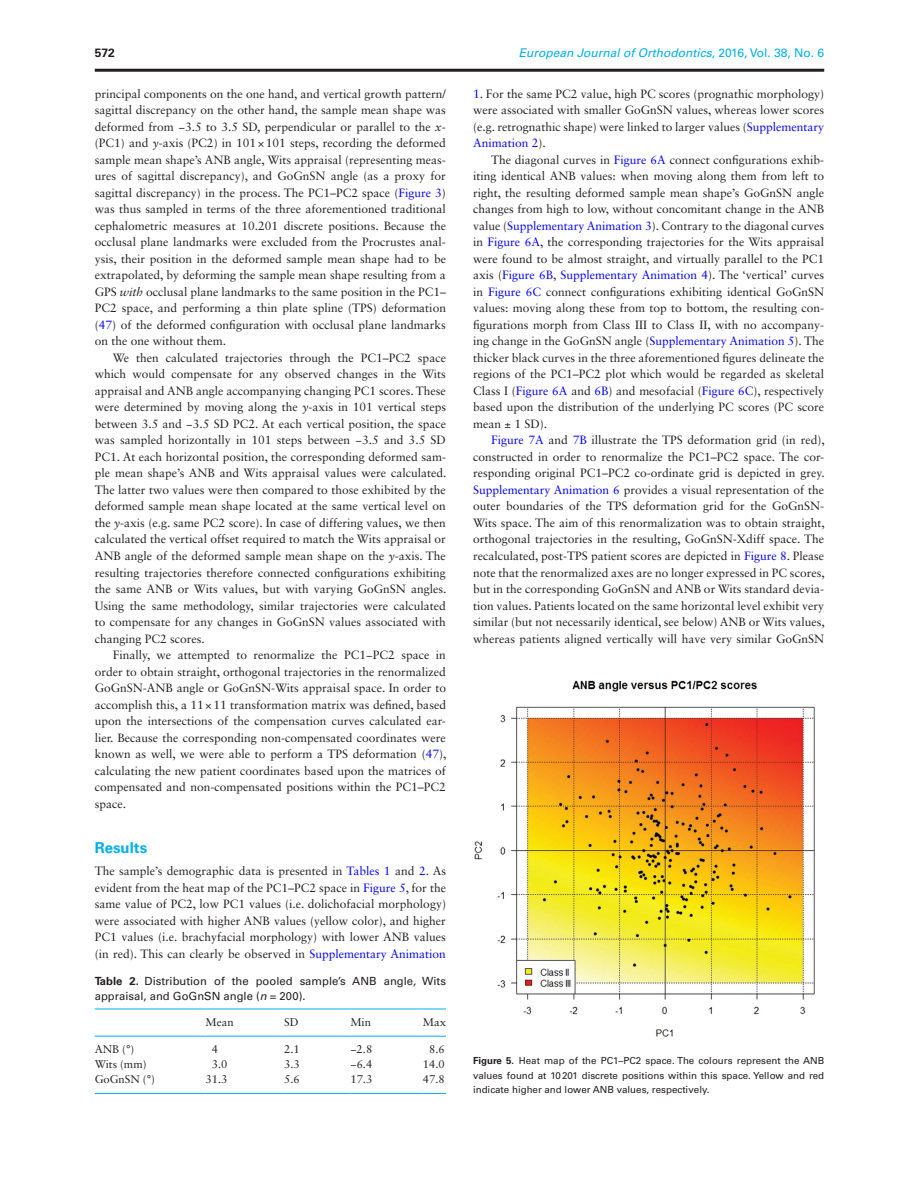
<style>
.page{position:relative;width:919px;height:1187px;background:#fff}
.page>*{position:absolute;margin:0;border:0;box-sizing:border-box;transform-origin:0 0}
.t1{font:700 15px "Univers LT Std";color:#00aeef}
.t2{font:12px/16.5px "Sabon LT Std";color:#231f20;text-align:justify}
.t3{font:italic 12px "Univers LT Std";color:#00aeef}
.t4{font:700 12px "Univers LT Std";color:#231f20}
.t5{font:11.25px/15px "Univers LT Std";color:#231f20}
.t6{font:11.25px "Sabon LT Std";color:#231f20}
.t7{font:9.75px/14.2px "Univers LT Std";color:#231f20;text-align:justify}
.s1{font-style:normal}
.s2{font-style:italic}
.s3{color:#00f}
.s4{font-weight:700}
</style>
<div class="page">
<hr style="left:95px;top:1008px;width:110px;height:1px;background:#00aeef">
<hr style="left:95px;top:1035px;width:110px;height:1px;background:#00aeef">
<hr style="left:205px;top:1008px;width:79px;height:1px;background:#00aeef">
<hr style="left:205px;top:1035px;width:79px;height:1px;background:#00aeef">
<hr style="left:284px;top:1008px;width:66px;height:1px;background:#00aeef">
<hr style="left:284px;top:1035px;width:66px;height:1px;background:#00aeef">
<hr style="left:350px;top:1008px;width:73px;height:1px;background:#00aeef">
<hr style="left:350px;top:1035px;width:73px;height:1px;background:#00aeef">
<svg style="left:423px;top:1008px;width:23px;height:1px"></svg>
<svg style="left:423px;top:1035px;width:23px;height:1px"></svg>
<hr style="left:95px;top:1093px;width:110px;height:1px;background:#00aeef">
<hr style="left:205px;top:1093px;width:79px;height:1px;background:#00aeef">
<hr style="left:284px;top:1093px;width:66px;height:1px;background:#00aeef">
<hr style="left:350px;top:1093px;width:73px;height:1px;background:#00aeef">
<svg style="left:423px;top:1093px;width:23px;height:1px"></svg>
<img style="left:474px;top:680px;width:341px;height:357px">
<hr style="left:95px;top:69px;width:729px;height:3px;background:#231f20">
<p class="t4" style="left:95px;top:45px;width:22px">572</p>
<p class="t3" style="left:518px;top:45px;width:307px">European Journal of Orthodontics<span class="s1">, 2016, Vol. 38, No. 6</span></p>
<p class="t2" style="left:95px;top:85px;width:353px">principal components on the one hand, and vertical growth pattern/ sagittal discrepancy on the other hand, the sample mean shape was deformed from −3.5 to 3.5 SD, perpendicular or parallel to the <span class="s2">x</span>-(PC1) and <span class="s2">y</span>-axis (PC2) in 101×101 steps, recording the deformed sample mean shape’s ANB angle, Wits appraisal (representing meas&shy;ures of sagittal discrepancy), and GoGnSN angle (as a proxy for sagittal discrepancy) in the process. The PC1–PC2 space (<span class="s3">Figure 3</span>) was thus sampled in terms of the three aforementioned traditional cephalometric measures at 10.201 discrete positions. Because the occlusal plane landmarks were excluded from the Procrustes anal&shy;ysis, their position in the deformed sample mean shape had to be extrapolated, by deforming the sample mean shape resulting from a GPS <span class="s2">with</span> occlusal plane landmarks to the same position in the PC1– PC2 space, and performing a thin plate spline (TPS) deformation (<span class="s3">47</span>) of the deformed configuration with occlusal plane landmarks on the one without them.</p>
<p class="t2" style="left:95px;top:349px;width:353px;text-indent:18px">We then calculated trajectories through the PC1–PC2 space which would compensate for any observed changes in the Wits appraisal and ANB angle accompanying changing PC1 scores. These were determined by moving along the <span class="s2">y</span>-axis in 101 vertical steps between 3.5 and −3.5 SD PC2. At each vertical position, the space was sampled horizontally in 101 steps between −3.5 and 3.5 SD PC1. At each horizontal position, the corresponding deformed sam&shy;ple mean shape’s ANB and Wits appraisal values were calculated.<br>The latter two values were then compared to those exhibited by the deformed sample mean shape located at the same vertical level on the <span class="s2">y</span>-axis (e.g. same PC2 score). In case of differing values, we then calculated the vertical offset required to match the Wits appraisal or ANB angle of the deformed sample mean shape on the <span class="s2">y</span>-axis. The resulting trajectories therefore connected configurations exhibiting the same ANB or Wits values, but with varying GoGnSN angles.<br>Using the same methodology, similar trajectories were calculated to compensate for any changes in GoGnSN values associated with changing PC2 scores.</p>
<p class="t2" style="left:95px;top:646px;width:353px;text-indent:18px">Finally, we attempted to renormalize the PC1−PC2 space in order to obtain straight, orthogonal trajectories in the renormalized GoGnSN-ANB angle or GoGnSN-Wits appraisal space. In order to accomplish this, a 11×11 transformation matrix was defined, based upon the intersections of the compensation curves calculated ear&shy;lier. Because the corresponding non-compensated coordinates were known as well, we were able to perform a TPS deformation (<span class="s3">47</span>), calculating the new patient coordinates based upon the matrices of compensated and non-compensated positions within the PC1–PC2 space.</p>
<p class="t1" style="left:95px;top:838px;width:54px">Results</p>
<p class="t2" style="left:95px;top:862px;width:353px">The sample’s demographic data is presented in <span class="s3">Tables 1</span> and <span class="s3">2</span>. As evident from the heat map of the PC1–PC2 space in <span class="s3">Figure 5</span>, for the same value of PC2, low PC1 values (i.e. dolichofacial morphology) were associated with higher ANB values (yellow color), and higher PC1 values (i.e. brachyfacial morphology) with lower ANB values (in red). This can clearly be observed in <span class="s3">Supplementary Animation</span></p>
<p class="t5" style="left:95px;top:973px;width:352px"><span class="s4">Table 2.</span> Distribution of the pooled sample’s ANB angle, Wits appraisal, and GoGnSN angle (<span class="s2">n</span> = 200).</p>
<p class="t6" style="left:205px;top:1014px;width:30px">Mean</p>
<p class="t6" style="left:284px;top:1014px;width:16px">SD</p>
<p class="t6" style="left:350px;top:1014px;width:22px">Min</p>
<p class="t6" style="left:423px;top:1014px;width:25px">Max</p>
<p class="t6" style="left:95px;top:1042px;width:41px">ANB (°)</p>
<p class="t6" style="left:212px;top:1042px;width:8px">4</p>
<p class="t6" style="left:284px;top:1042px;width:17px">2.1</p>
<p class="t6" style="left:350px;top:1042px;width:23px">−2.8</p>
<p class="t6" style="left:429px;top:1042px;width:17px">8.6</p>
<p class="t6" style="left:95px;top:1057px;width:53px">Wits (mm)</p>
<p class="t6" style="left:212px;top:1057px;width:17px">3.0</p>
<p class="t6" style="left:284px;top:1057px;width:17px">3.3</p>
<p class="t6" style="left:350px;top:1057px;width:23px">−6.4</p>
<p class="t6" style="left:423px;top:1057px;width:23px">14.0</p>
<p class="t6" style="left:95px;top:1072px;width:62px">GoGnSN (°)</p>
<p class="t6" style="left:205px;top:1072px;width:23px">31.3</p>
<p class="t6" style="left:284px;top:1072px;width:17px">5.6</p>
<p class="t6" style="left:350px;top:1072px;width:23px">17.3</p>
<p class="t6" style="left:423px;top:1072px;width:23px">47.8</p>
<p class="t2" style="left:473px;top:85px;width:353px"><span class="s3">1</span>. For the same PC2 value, high PC scores (prognathic morphology) were associated with smaller GoGnSN values, whereas lower scores (e.g. retrognathic shape) were linked to larger values (<span class="s3">Supplementary Animation 2</span>).</p>
<p class="t2" style="left:473px;top:151px;width:353px;text-indent:18px">The diagonal curves in <span class="s3">Figure 6A</span> connect configurations exhib&shy;iting identical ANB values: when moving along them from left to right, the resulting deformed sample mean shape’s GoGnSN angle changes from high to low, without concomitant change in the ANB value (<span class="s3">Supplementary Animation 3</span>). Contrary to the diagonal curves in <span class="s3">Figure 6A</span>, the corresponding trajectories for the Wits appraisal were found to be almost straight, and virtually parallel to the PC1 axis (<span class="s3">Figure 6B</span>, <span class="s3">Supplementary Animation 4</span>). The ‘vertical’ curves in <span class="s3">Figure 6C</span> connect configurations exhibiting identical GoGnSN values: moving along these from top to bottom, the resulting con&shy;figurations morph from Class III to Class II, with no accompany&shy;ing change in the GoGnSN angle (<span class="s3">Supplementary Animation 5</span>). The thicker black curves in the three aforementioned figures delineate the regions of the PC1–PC2 plot which would be regarded as skeletal Class I (<span class="s3">Figure 6A</span> and <span class="s3">6B</span>) and mesofacial (<span class="s3">Figure 6C</span>), respectively based upon the distribution of the underlying PC scores (PC score mean ± 1 SD).</p>
<p class="t2" style="left:473px;top:432px;width:353px;text-indent:18px"><span class="s3">Figure 7A</span> and <span class="s3">7B</span> illustrate the TPS deformation grid (in red), constructed in order to renormalize the PC1–PC2 space. The cor&shy;responding original PC1–PC2 co-ordinate grid is depicted in grey.<br><span class="s3">Supplementary Animation 6</span> provides a visual representation of the outer boundaries of the TPS deformation grid for the GoGnSN-Wits space. The aim of this renormalization was to obtain straight, orthogonal trajectories in the resulting, GoGnSN-Xdiff space. The recalculated, post-TPS patient scores are depicted in <span class="s3">Figure 8</span>. Please note that the renormalized axes are no longer expressed in PC scores, but in the corresponding GoGnSN and ANB or Wits standard devia&shy;tion values. Patients located on the same horizontal level exhibit very similar (but not necessarily identical, see below) ANB or Wits values, whereas patients aligned vertically will have very similar GoGnSN</p>
<p class="t7" style="left:473px;top:1053px;width:353px"><span class="s4">Figure 5.</span> Heat map of the PC1–PC2 space. The colours represent the ANB values found at 10201 discrete positions within this space. Yellow and red indicate higher and lower ANB values, respectively.</p>
</div>
